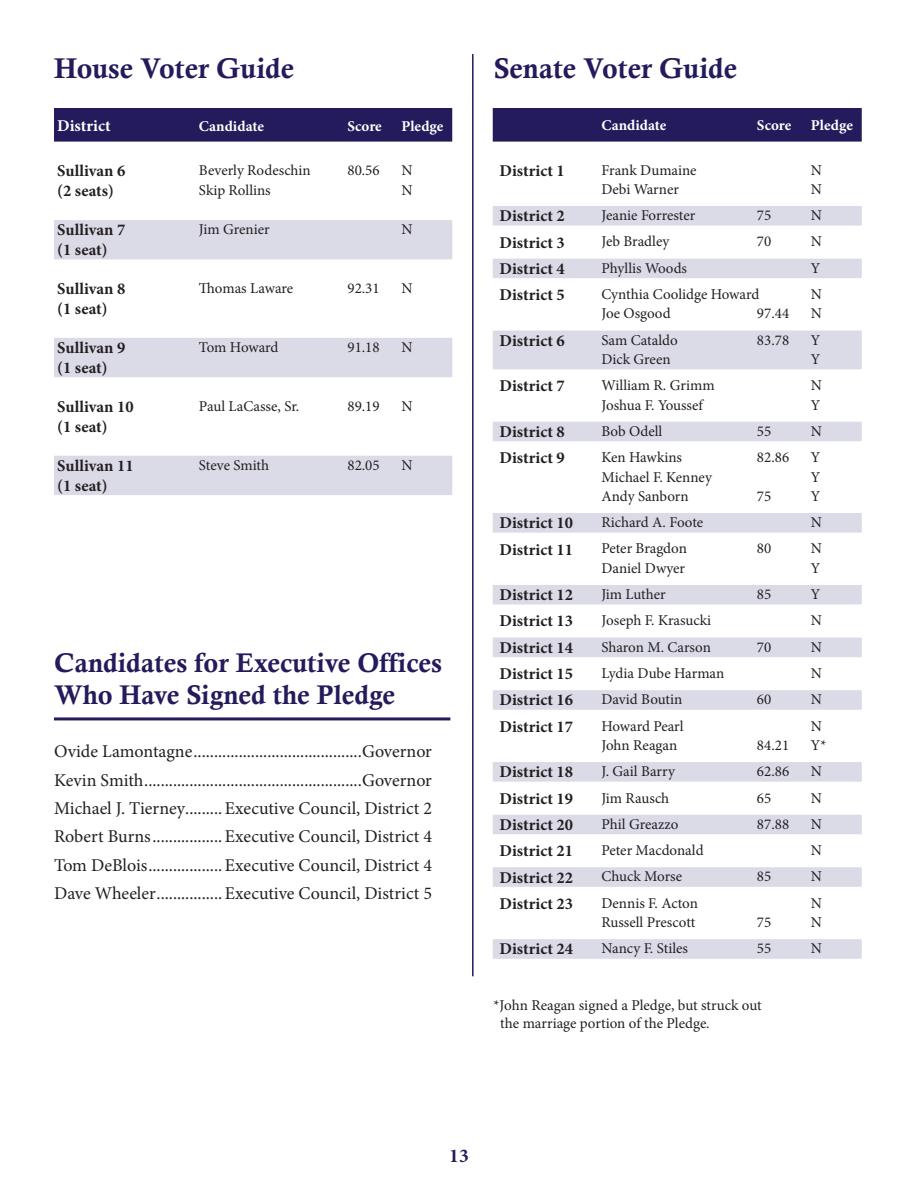
<style>
.page{position:relative;width:918px;height:1188px;background:#fff}
.page>*{position:absolute;margin:0;border:0;box-sizing:border-box;transform-origin:0 0}
.t1{font:28.5px "Calis MT Bol";color:#231b5c}
.t2{font:27px/32.4px "Calis MT Bol";color:#231b5c}
.t3{font:700 19.5px "Minion Pro";color:#231b5c}
.t4{font:18px/28.3px "Minion Pro";color:#231f20;text-align:justify}
.t5{font:700 16.5px/19.8px "Minion Pro";color:#231f20}
.t6{font:700 16.5px "Minion Pro";color:#fff}
.t7{font:15px/18px "Minion Pro";color:#231f20}
.t8{font:700 15px "Minion Pro";color:#fff}
</style>
<div class="page">
<div style="left:54px;top:108px;width:398px;height:34px;background:#231b5c"></div>
<svg style="left:54px;top:220px;width:398px;height:275px"></svg>
<div style="left:493px;top:108px;width:369px;height:34px;background:#231b5c"></div>
<svg style="left:493px;top:206px;width:369px;height:753px"></svg>
<hr style="left:472px;top:54px;width:2px;height:922px;background:#231b5c">
<hr style="left:54px;top:717px;width:396px;height:3px;background:#231b5c">
<h1 class="t1" style="left:54px;top:52px;width:242px">House Voter Guide</h1>
<p class="t6" style="left:57px;top:114px;width:55px">District</p>
<p class="t8" style="left:199px;top:115px;width:66px">Candidate</p>
<p class="t8" style="left:347px;top:115px;width:36px">Score</p>
<p class="t8" style="left:401px;top:115px;width:44px">Pledge</p>
<p class="t5" style="left:57px;top:161px;width:70px">Sullivan 6 (2 seats)</p>
<p class="t7" style="left:199px;top:162px;width:113px">Beverly Rodeschin</p>
<p class="t7" style="left:347px;top:162px;width:34px">80.56</p>
<p class="t7" style="left:401px;top:162px;width:13px">N</p>
<p class="t7" style="left:199px;top:181px;width:73px">Skip Rollins</p>
<p class="t7" style="left:401px;top:181px;width:13px">N</p>
<p class="t5" style="left:57px;top:220px;width:70px">Sullivan 7 (1 seat)</p>
<p class="t7" style="left:199px;top:220px;width:72px">Jim Grenier</p>
<p class="t7" style="left:401px;top:220px;width:13px">N</p>
<p class="t5" style="left:57px;top:279px;width:70px">Sullivan 8 (1 seat)</p>
<p class="t7" style="left:199px;top:279px;width:96px">Thomas Laware</p>
<p class="t7" style="left:347px;top:279px;width:34px">92.31</p>
<p class="t7" style="left:401px;top:279px;width:13px">N</p>
<p class="t5" style="left:57px;top:338px;width:70px">Sullivan 9 (1 seat)</p>
<p class="t7" style="left:199px;top:338px;width:81px">Tom Howard</p>
<p class="t7" style="left:347px;top:338px;width:34px">91.18</p>
<p class="t7" style="left:401px;top:338px;width:13px">N</p>
<p class="t5" style="left:57px;top:397px;width:78px">Sullivan 10 (1 seat)</p>
<p class="t7" style="left:199px;top:397px;width:102px">Paul LaCasse, Sr.</p>
<p class="t7" style="left:347px;top:397px;width:34px">89.19</p>
<p class="t7" style="left:401px;top:397px;width:13px">N</p>
<p class="t5" style="left:57px;top:456px;width:78px">Sullivan 11 (1 seat)</p>
<p class="t7" style="left:199px;top:456px;width:72px">Steve Smith</p>
<p class="t7" style="left:347px;top:456px;width:34px">82.05</p>
<p class="t7" style="left:401px;top:456px;width:13px">N</p>
<h2 class="t2" style="left:54px;top:646px;width:390px">Candidates for Executive Offices<br>Who Have Signed the Pledge</h2>
<p class="t4" style="left:54px;top:737px;width:379px">Ovide Lamontagne.........................................Governor Kevin Smith.....................................................Governor Michael J. Tierney......... Executive Council, District 2<br>Robert Burns................. Executive Council, District 4<br>Tom DeBlois.................. Executive Council, District 4<br>Dave Wheeler................ Executive Council, District 5</p>
<h1 class="t1" style="left:494px;top:52px;width:245px">Senate Voter Guide</h1>
<p class="t8" style="left:601px;top:114px;width:66px">Candidate</p>
<p class="t8" style="left:757px;top:114px;width:36px">Score</p>
<p class="t8" style="left:811px;top:114px;width:44px">Pledge</p>
<p class="t5" style="left:500px;top:160px;width:67px">District 1</p>
<p class="t7" style="left:601px;top:161px;width:97px">Frank Dumaine</p>
<p class="t7" style="left:811px;top:161px;width:13px">N</p>
<p class="t7" style="left:601px;top:180px;width:79px">Debi Warner</p>
<p class="t7" style="left:811px;top:180px;width:13px">N</p>
<p class="t5" style="left:500px;top:206px;width:67px">District 2</p>
<p class="t7" style="left:601px;top:206px;width:95px">Jeanie Forrester</p>
<p class="t7" style="left:757px;top:206px;width:16px">75</p>
<p class="t7" style="left:811px;top:206px;width:13px">N</p>
<p class="t5" style="left:500px;top:232px;width:67px">District 3</p>
<p class="t7" style="left:601px;top:233px;width:69px">Jeb Bradley</p>
<p class="t7" style="left:757px;top:233px;width:16px">70</p>
<p class="t7" style="left:811px;top:233px;width:13px">N</p>
<p class="t5" style="left:500px;top:258px;width:67px">District 4</p>
<p class="t7" style="left:601px;top:259px;width:87px">Phyllis Woods</p>
<p class="t7" style="left:811px;top:259px;width:11px">Y</p>
<p class="t5" style="left:500px;top:285px;width:67px">District 5</p>
<p class="t7" style="left:601px;top:285px;width:159px">Cynthia Coolidge Howard</p>
<p class="t7" style="left:811px;top:285px;width:13px">N</p>
<p class="t7" style="left:601px;top:305px;width:71px">Joe Osgood</p>
<p class="t7" style="left:757px;top:305px;width:34px">97.44</p>
<p class="t7" style="left:811px;top:305px;width:13px">N</p>
<p class="t5" style="left:500px;top:330px;width:67px">District 6</p>
<p class="t7" style="left:601px;top:331px;width:78px">Sam Cataldo</p>
<p class="t7" style="left:757px;top:331px;width:34px">83.78</p>
<p class="t7" style="left:811px;top:331px;width:11px">Y</p>
<p class="t7" style="left:601px;top:350px;width:71px">Dick Green</p>
<p class="t7" style="left:811px;top:350px;width:11px">Y</p>
<p class="t5" style="left:500px;top:376px;width:67px">District 7</p>
<p class="t7" style="left:601px;top:377px;width:115px">William R. Grimm</p>
<p class="t7" style="left:811px;top:377px;width:13px">N</p>
<p class="t7" style="left:601px;top:396px;width:103px">Joshua F. Youssef</p>
<p class="t7" style="left:811px;top:396px;width:11px">Y</p>
<p class="t5" style="left:500px;top:422px;width:67px">District 8</p>
<p class="t7" style="left:601px;top:422px;width:62px">Bob Odell</p>
<p class="t7" style="left:757px;top:422px;width:16px">55</p>
<p class="t7" style="left:811px;top:422px;width:13px">N</p>
<p class="t5" style="left:500px;top:448px;width:67px">District 9</p>
<p class="t7" style="left:601px;top:448px;width:82px">Ken Hawkins</p>
<p class="t7" style="left:757px;top:448px;width:34px">82.86</p>
<p class="t7" style="left:811px;top:448px;width:11px">Y</p>
<p class="t7" style="left:601px;top:468px;width:112px">Michael F. Kenney</p>
<p class="t7" style="left:811px;top:468px;width:11px">Y</p>
<p class="t7" style="left:601px;top:487px;width:89px">Andy Sanborn</p>
<p class="t7" style="left:757px;top:487px;width:16px">75</p>
<p class="t7" style="left:811px;top:487px;width:11px">Y</p>
<p class="t5" style="left:500px;top:513px;width:75px">District 10</p>
<p class="t7" style="left:601px;top:513px;width:103px">Richard A. Foote</p>
<p class="t7" style="left:811px;top:513px;width:13px">N</p>
<p class="t5" style="left:500px;top:539px;width:75px">District 11</p>
<p class="t7" style="left:601px;top:540px;width:87px">Peter Bragdon</p>
<p class="t7" style="left:757px;top:540px;width:16px">80</p>
<p class="t7" style="left:811px;top:540px;width:13px">N</p>
<p class="t7" style="left:601px;top:559px;width:85px">Daniel Dwyer</p>
<p class="t7" style="left:811px;top:559px;width:11px">Y</p>
<p class="t5" style="left:500px;top:585px;width:75px">District 12</p>
<p class="t7" style="left:601px;top:585px;width:66px">Jim Luther</p>
<p class="t7" style="left:757px;top:585px;width:16px">85</p>
<p class="t7" style="left:811px;top:585px;width:11px">Y</p>
<p class="t5" style="left:500px;top:611px;width:75px">District 13</p>
<p class="t7" style="left:601px;top:612px;width:111px">Joseph F. Krasucki</p>
<p class="t7" style="left:811px;top:612px;width:13px">N</p>
<p class="t5" style="left:500px;top:637px;width:75px">District 14</p>
<p class="t7" style="left:601px;top:638px;width:111px">Sharon M. Carson</p>
<p class="t7" style="left:757px;top:638px;width:16px">70</p>
<p class="t7" style="left:811px;top:638px;width:13px">N</p>
<p class="t5" style="left:500px;top:664px;width:75px">District 15</p>
<p class="t7" style="left:601px;top:664px;width:124px">Lydia Dube Harman</p>
<p class="t7" style="left:811px;top:664px;width:13px">N</p>
<p class="t5" style="left:500px;top:690px;width:75px">District 16</p>
<p class="t7" style="left:601px;top:691px;width:83px">David Boutin</p>
<p class="t7" style="left:757px;top:691px;width:16px">60</p>
<p class="t7" style="left:811px;top:691px;width:13px">N</p>
<p class="t5" style="left:500px;top:716px;width:75px">District 17</p>
<p class="t7" style="left:601px;top:717px;width:84px">Howard Pearl</p>
<p class="t7" style="left:811px;top:717px;width:13px">N</p>
<p class="t7" style="left:601px;top:736px;width:77px">John Reagan</p>
<p class="t7" style="left:757px;top:736px;width:34px">84.21</p>
<p class="t7" style="left:811px;top:736px;width:17px">Y*</p>
<p class="t5" style="left:500px;top:762px;width:75px">District 18</p>
<p class="t7" style="left:601px;top:763px;width:75px">J. Gail Barry</p>
<p class="t7" style="left:757px;top:763px;width:34px">62.86</p>
<p class="t7" style="left:811px;top:763px;width:13px">N</p>
<p class="t5" style="left:500px;top:788px;width:75px">District 19</p>
<p class="t7" style="left:601px;top:789px;width:69px">Jim Rausch</p>
<p class="t7" style="left:757px;top:789px;width:16px">65</p>
<p class="t7" style="left:811px;top:789px;width:13px">N</p>
<p class="t5" style="left:500px;top:815px;width:75px">District 20</p>
<p class="t7" style="left:601px;top:815px;width:78px">Phil Greazzo</p>
<p class="t7" style="left:757px;top:815px;width:34px">87.88</p>
<p class="t7" style="left:811px;top:815px;width:13px">N</p>
<p class="t5" style="left:500px;top:841px;width:75px">District 21</p>
<p class="t7" style="left:601px;top:841px;width:104px">Peter Macdonald</p>
<p class="t7" style="left:811px;top:841px;width:13px">N</p>
<p class="t5" style="left:500px;top:867px;width:75px">District 22</p>
<p class="t7" style="left:601px;top:868px;width:82px">Chuck Morse</p>
<p class="t7" style="left:757px;top:868px;width:16px">85</p>
<p class="t7" style="left:811px;top:868px;width:13px">N</p>
<p class="t5" style="left:500px;top:893px;width:75px">District 23</p>
<p class="t7" style="left:601px;top:894px;width:98px">Dennis F. Acton</p>
<p class="t7" style="left:811px;top:894px;width:13px">N</p>
<p class="t7" style="left:601px;top:913px;width:95px">Russell Prescott</p>
<p class="t7" style="left:757px;top:913px;width:16px">75</p>
<p class="t7" style="left:811px;top:913px;width:13px">N</p>
<p class="t5" style="left:500px;top:939px;width:75px">District 24</p>
<p class="t7" style="left:601px;top:940px;width:88px">Nancy F. Stiles</p>
<p class="t7" style="left:757px;top:940px;width:16px">55</p>
<p class="t7" style="left:811px;top:940px;width:13px">N</p>
<p class="t7" style="left:500px;top:996px;width:263px;text-indent:-7px">*John Reagan signed a Pledge, but struck out the marriage portion of the Pledge.</p>
<h3 class="t3" style="left:449px;top:1142px;width:21px">13</h3>
</div>
